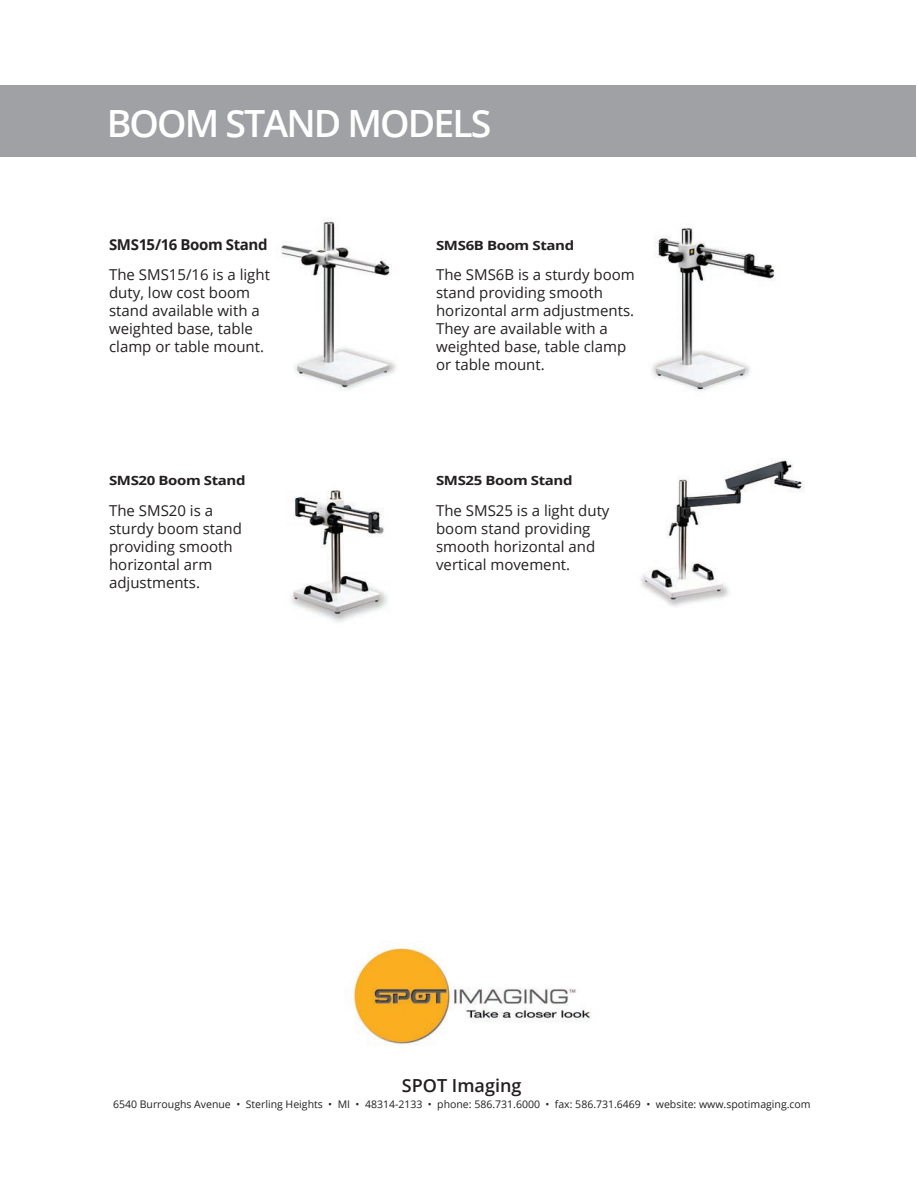
<style>
.page{position:relative;width:918px;height:1188px;background:#fff}
.page>*{position:absolute;margin:0;border:0;box-sizing:border-box;transform-origin:0 0}
.t1{font:600 37.5px "Open Sans";letter-spacing:-.05em;color:#fff}
.t2{font:600 18px "Open Sans";color:#231f20}
.t3{font:15px/18px "Open Sans";color:#231f20}
.t4{font:700 15px "Open Sans";letter-spacing:-.025em;color:#231f20}
.t5{font:700 12.75px "Open Sans";letter-spacing:-.025em;color:#231f20;scale:1.18 1}
.t6{font:10.5px "Open Sans";color:#231f20}
</style>
<div class="page">
<img style="left:352px;top:947px;width:239px;height:98px">
<img style="left:291px;top:490px;width:97px;height:133px">
<img style="left:281px;top:218px;width:116px;height:173px">
<img style="left:651px;top:228px;width:124px;height:163px">
<img style="left:640px;top:458px;width:165px;height:149px">
<div style="left:0;top:85px;width:916px;height:72px;background:#a0a1a5"></div>
<h1 class="t1" style="left:107px;top:98px;width:386px">BOOM STAND MODELS</h1>
<p class="t4" style="left:109px;top:234px;width:160px">SMS15/16 Boom Stand</p>
<p class="t5" style="left:436px;top:236px;width:119px">SMS6B Boom Stand</p>
<p class="t3" style="left:109px;top:265px;width:162px">The SMS15/16 is a light duty, low cost boom stand available with a weighted base, table clamp or table mount.</p>
<p class="t3" style="left:436px;top:265px;width:200px">The SMS6B is a sturdy boom stand providing smooth horizontal arm adjustments.<br>They are available with a weighted base, table clamp or table mount.</p>
<p class="t5" style="left:109px;top:472px;width:117px">SMS20 Boom Stand</p>
<p class="t5" style="left:436px;top:472px;width:117px">SMS25 Boom Stand</p>
<p class="t3" style="left:109px;top:501px;width:134px">The SMS20 is a sturdy boom stand providing smooth horizontal arm adjustments.</p>
<p class="t3" style="left:436px;top:501px;width:175px">The SMS25 is a light duty boom stand providing smooth horizontal and vertical movement.</p>
<p class="t2" style="left:402px;top:1073px;width:121px">SPOT Imaging</p>
<p class="t6" style="left:113px;top:1097px;width:699px">6540 Burroughs Avenue • Sterling Heights • MI • 48314-2133 • phone: 586.731.6000 • fax: 586.731.6469 • website: www.spotimaging.com</p>
</div>
